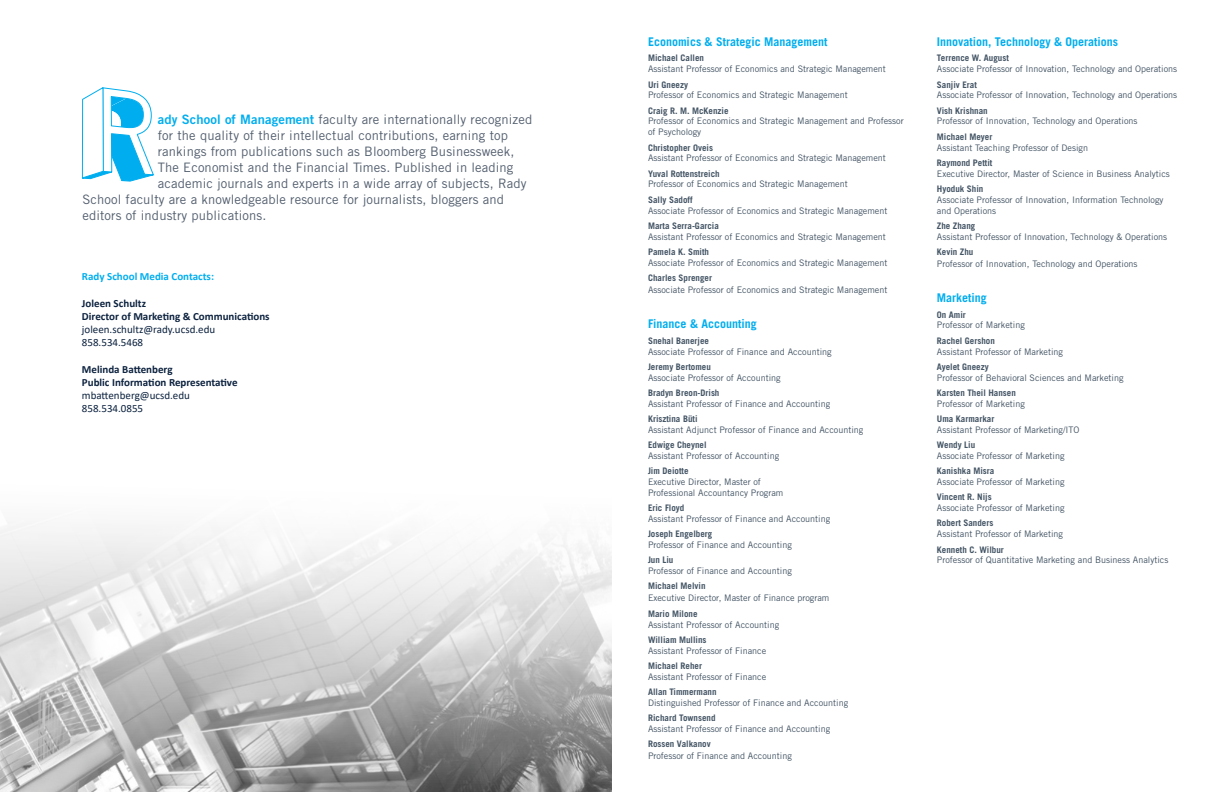
<style>
.page{position:relative;width:1224px;height:792px;background:#fff}
.page>*{position:absolute;margin:0;border:0;box-sizing:border-box;transform-origin:0 0}
.t1{font:13px "Trade Gothic";letter-spacing:.01em;color:#525e6e}
.t2{font:700 12px "Trade Gothic";color:#00aeef}
.t3{font:700 11px/13.2px "Calibri";color:#0c223f}
.t4{font:11px/13.2px "Calibri";color:#0c223f}
.t5{font:700 11px "Calibri";color:#00aeef}
.t6{font:9px/10.8px "Trade Gothic";color:#435464}
.t7{font:700 9px "Trade Gothic";color:#435464}
.s1{font-family:"Trade Gothic Bold Two";color:#00aeef}
</style>
<div class="page">
<svg style="left:81px;top:87px;width:73px;height:95px"></svg>
<img style="left:0;top:526px;width:612px;height:266px">
<h1 class="t1" style="left:158px;top:112px;width:376px"><span class="s1">ady School of Management</span> faculty are internationally recognized</h1>
<h1 class="t1" style="left:158px;top:128px;width:352px">for the quality of their intellectual contributions, earning top</h1>
<h1 class="t1" style="left:158px;top:144px;width:358px">rankings from publications such as Bloomberg Businessweek,</h1>
<h1 class="t1" style="left:158px;top:160px;width:357px">The Economist and the Financial Times. Published in leading</h1>
<h1 class="t1" style="left:158px;top:176px;width:370px">academic journals and experts in a wide array of subjects, Rady</h1>
<h1 class="t1" style="left:82px;top:192px;width:423px">School faculty are a knowledgeable resource for journalists, bloggers and</h1>
<h1 class="t1" style="left:82px;top:208px;width:185px">editors of industry publications.</h1>
<p class="t5" style="left:82px;top:269px;width:134px">Rady School Media Contacts:</p>
<p class="t3" style="left:82px;top:296px;width:189px">Joleen Schultz<br>Director of Marketing &amp; Communications</p>
<p class="t4" style="left:82px;top:322px;width:135px">joleen.schultz@rady.ucsd.edu<br>858.534.5468</p>
<p class="t3" style="left:82px;top:362px;width:157px">Melinda Battenberg<br>Public Information Representative</p>
<p class="t4" style="left:82px;top:388px;width:110px">mbattenberg@ucsd.edu<br>858.534.0855</p>
<h2 class="t2" style="left:648px;top:34px;width:181px">Economics &amp; Strategic Management</h2>
<p class="t7" style="left:648px;top:53px;width:58px">Michael Callen</p>
<p class="t6" style="left:648px;top:63px;width:239px">Assistant Professor of Economics and Strategic Management</p>
<p class="t7" style="left:648px;top:79px;width:41px">Uri Gneezy</p>
<p class="t6" style="left:648px;top:90px;width:201px">Professor of Economics and Strategic Management</p>
<p class="t7" style="left:648px;top:105px;width:82px">Craig R. M. McKenzie</p>
<p class="t6" style="left:648px;top:116px;width:257px">Professor of Economics and Strategic Management and Professor of Psychology</p>
<p class="t7" style="left:648px;top:142px;width:66px">Christopher Oveis</p>
<p class="t6" style="left:648px;top:153px;width:239px">Assistant Professor of Economics and Strategic Management</p>
<p class="t7" style="left:648px;top:168px;width:73px">Yuval Rottenstreich</p>
<p class="t6" style="left:648px;top:179px;width:201px">Professor of Economics and Strategic Management</p>
<p class="t7" style="left:648px;top:194px;width:46px">Sally Sadoff</p>
<p class="t6" style="left:648px;top:205px;width:241px">Associate Professor of Economics and Strategic Management</p>
<p class="t7" style="left:648px;top:220px;width:73px">Marta Serra-Garcia</p>
<p class="t6" style="left:648px;top:231px;width:239px">Assistant Professor of Economics and Strategic Management</p>
<p class="t7" style="left:648px;top:246px;width:63px">Pamela K. Smith</p>
<p class="t6" style="left:648px;top:257px;width:241px">Associate Professor of Economics and Strategic Management</p>
<p class="t7" style="left:648px;top:272px;width:65px">Charles Sprenger</p>
<p class="t6" style="left:648px;top:284px;width:241px">Associate Professor of Economics and Strategic Management</p>
<h2 class="t2" style="left:648px;top:317px;width:110px">Finance &amp; Accounting</h2>
<p class="t7" style="left:648px;top:335px;width:63px">Snehal Banerjee</p>
<p class="t6" style="left:648px;top:346px;width:185px">Associate Professor of Finance and Accounting</p>
<p class="t7" style="left:648px;top:361px;width:64px">Jeremy Bertomeu</p>
<p class="t6" style="left:648px;top:372px;width:134px">Associate Professor of Accounting</p>
<p class="t7" style="left:648px;top:387px;width:73px">Bradyn Breon-Drish</p>
<p class="t6" style="left:648px;top:398px;width:184px">Assistant Professor of Finance and Accounting</p>
<p class="t7" style="left:648px;top:413px;width:51px">Krisztina Büti</p>
<p class="t6" style="left:648px;top:424px;width:217px">Assistant Adjunct Professor of Finance and Accounting</p>
<p class="t7" style="left:648px;top:439px;width:60px">Edwige Cheynel</p>
<p class="t6" style="left:648px;top:450px;width:133px">Assistant Professor of Accounting</p>
<p class="t7" style="left:648px;top:465px;width:42px">Jim Deiotte</p>
<p class="t6" style="left:648px;top:476px;width:137px">Executive Director, Master of<br>Professional Accountancy Program</p>
<p class="t7" style="left:648px;top:502px;width:38px">Eric Floyd</p>
<p class="t6" style="left:648px;top:513px;width:184px">Assistant Professor of Finance and Accounting</p>
<p class="t7" style="left:648px;top:528px;width:66px">Joseph Engelberg</p>
<p class="t6" style="left:648px;top:539px;width:145px">Professor of Finance and Accounting</p>
<p class="t7" style="left:648px;top:555px;width:27px">Jun Liu</p>
<p class="t6" style="left:648px;top:565px;width:145px">Professor of Finance and Accounting</p>
<p class="t7" style="left:648px;top:581px;width:59px">Michael Melvin</p>
<p class="t6" style="left:648px;top:593px;width:183px">Executive Director, Master of Finance program</p>
<p class="t7" style="left:648px;top:608px;width:51px">Mario Milone</p>
<p class="t6" style="left:648px;top:619px;width:133px">Assistant Professor of Accounting</p>
<p class="t7" style="left:648px;top:634px;width:60px">William Mullins</p>
<p class="t6" style="left:648px;top:645px;width:120px">Assistant Professor of Finance</p>
<p class="t7" style="left:648px;top:660px;width:56px">Michael Reher</p>
<p class="t6" style="left:648px;top:671px;width:120px">Assistant Professor of Finance</p>
<p class="t7" style="left:648px;top:686px;width:70px">Allan Timmermann</p>
<p class="t6" style="left:648px;top:697px;width:202px">Distinguished Professor of Finance and Accounting</p>
<p class="t7" style="left:648px;top:712px;width:69px">Richard Townsend</p>
<p class="t6" style="left:648px;top:723px;width:184px">Assistant Professor of Finance and Accounting</p>
<p class="t7" style="left:648px;top:738px;width:64px">Rossen Valkanov</p>
<p class="t6" style="left:648px;top:750px;width:145px">Professor of Finance and Accounting</p>
<h2 class="t2" style="left:937px;top:34px;width:183px">Innovation, Technology &amp; Operations</h2>
<p class="t7" style="left:937px;top:53px;width:74px">Terrence W. August</p>
<p class="t6" style="left:937px;top:63px;width:242px">Associate Professor of Innovation, Technology and Operations</p>
<p class="t7" style="left:937px;top:79px;width:42px">Sanjiv Erat</p>
<p class="t6" style="left:937px;top:90px;width:242px">Associate Professor of Innovation, Technology and Operations</p>
<p class="t7" style="left:937px;top:105px;width:52px">Vish Krishnan</p>
<p class="t6" style="left:937px;top:116px;width:202px">Professor of Innovation, Technology and Operations</p>
<p class="t7" style="left:937px;top:131px;width:57px">Michael Meyer</p>
<p class="t6" style="left:937px;top:142px;width:153px">Assistant Teaching Professor of Design</p>
<p class="t7" style="left:937px;top:157px;width:57px">Raymond Pettit</p>
<p class="t6" style="left:937px;top:168px;width:234px">Executive Director, Master of Science in Business Analytics</p>
<p class="t7" style="left:937px;top:183px;width:48px">Hyoduk Shin</p>
<p class="t6" style="left:937px;top:194px;width:228px">Associate Professor of Innovation, Information Technology and Operations</p>
<p class="t7" style="left:937px;top:220px;width:40px">Zhe Zhang</p>
<p class="t6" style="left:937px;top:231px;width:232px">Assistant Professor of Innovation, Technology &amp; Operations</p>
<p class="t7" style="left:937px;top:246px;width:38px">Kevin Zhu</p>
<p class="t6" style="left:937px;top:258px;width:202px">Professor of Innovation, Technology and Operations</p>
<h2 class="t2" style="left:937px;top:291px;width:52px">Marketing</h2>
<p class="t7" style="left:937px;top:309px;width:31px">On Amir</p>
<p class="t6" style="left:937px;top:320px;width:89px">Professor of Marketing</p>
<p class="t7" style="left:937px;top:335px;width:60px">Rachel Gershon</p>
<p class="t6" style="left:937px;top:346px;width:128px">Assistant Professor of Marketing</p>
<p class="t7" style="left:937px;top:361px;width:53px">Ayelet Gneezy</p>
<p class="t6" style="left:937px;top:372px;width:188px">Professor of Behavioral Sciences and Marketing</p>
<p class="t7" style="left:937px;top:387px;width:81px">Karsten Theil Hansen</p>
<p class="t6" style="left:937px;top:398px;width:89px">Professor of Marketing</p>
<p class="t7" style="left:937px;top:413px;width:59px">Uma Karmarkar</p>
<p class="t6" style="left:937px;top:424px;width:144px">Assistant Professor of Marketing/ITO</p>
<p class="t7" style="left:937px;top:439px;width:40px">Wendy Liu</p>
<p class="t6" style="left:937px;top:450px;width:129px">Associate Professor of Marketing</p>
<p class="t7" style="left:937px;top:465px;width:59px">Kanishka Misra</p>
<p class="t6" style="left:937px;top:476px;width:129px">Associate Professor of Marketing</p>
<p class="t7" style="left:937px;top:492px;width:56px">Vincent R. Nijs</p>
<p class="t6" style="left:937px;top:502px;width:129px">Associate Professor of Marketing</p>
<p class="t7" style="left:937px;top:518px;width:58px">Robert Sanders</p>
<p class="t6" style="left:937px;top:528px;width:128px">Assistant Professor of Marketing</p>
<p class="t7" style="left:937px;top:544px;width:69px">Kenneth C. Wilbur</p>
<p class="t6" style="left:937px;top:555px;width:233px">Professor of Quantitative Marketing and Business Analytics</p>
</div>
